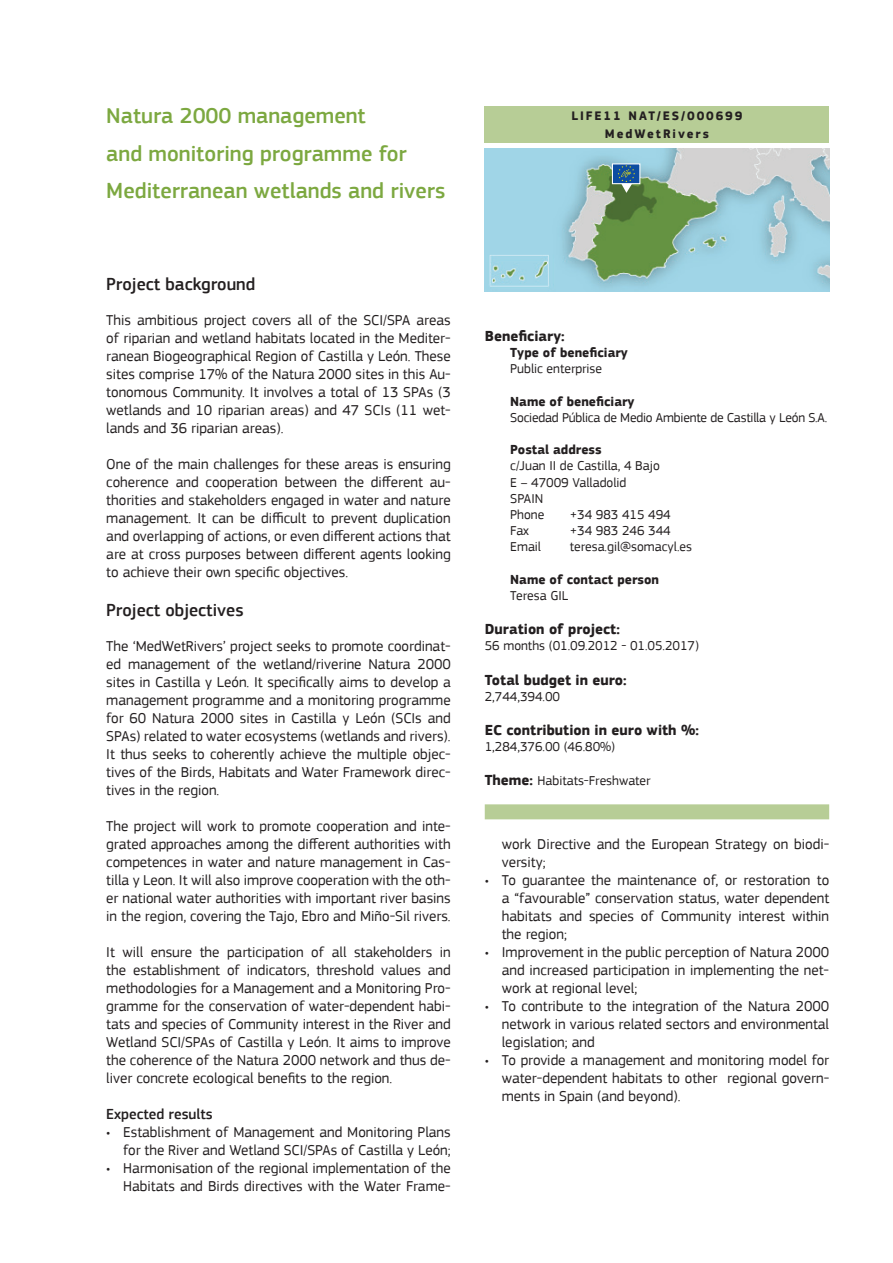
<style>
.page{position:relative;width:893px;height:1263px;background:#fff}
.page>*{position:absolute;margin:0;border:0;box-sizing:border-box;transform-origin:0 0}
.t1{font:500 22.5px/37.5px "PF Square Sans Pro";color:#7ca840}
.t2{font:500 18px "PF Square Sans Pro";color:#231f20}
.t3{font:15px/18px "PF Square Sans Pro";color:#231f20;text-align:justify}
.t4{font:700 15px "PF Square Sans Pro";color:#231f20}
.t5{font:500 15px "PF Square Sans Pro";color:#231f20}
.t6{font:13.5px/16.2px "PF Square Sans Pro";color:#231f20}
.t7{font:700 13.5px "PF Square Sans Pro";color:#231f20}
.t8{font:700 12.75px/18px "PF Square Sans Pro";letter-spacing:.15em;color:#231f20;text-align:center}
.s1{font-weight:700;font-size:15px}
</style>
<div class="page">
<svg style="left:484px;top:148px;width:346px;height:1px"></svg>
<img style="left:485px;top:149px;width:344px;height:142px">
<div style="left:485px;top:804px;width:344px;height:15px;background:#b7cd96"></div>
<div style="left:485px;top:106px;width:344px;height:37px;background:#b7cd96"></div>
<div style="left:612px;top:163px;width:28px;height:21px;background:#0d4da1;border:1px solid #fff"></div>
<svg style="left:618px;top:165px;width:17px;height:28px"></svg>
<h1 class="t1" style="left:106px;top:97px;width:341px">Natura 2000 management<br>and monitoring programme for<br>Mediterranean wetlands and rivers</h1>
<p class="t8" style="left:571px;top:107px;width:172px">LIFE11 NAT/ES/000699<br>MedWetRivers</p>
<p class="t2" style="left:106px;top:273px;width:151px">Project background</p>
<p class="t3" style="left:106px;top:311px;width:346px">This ambitious project covers all of the SCI/SPA areas of riparian and wetland habitats located in the Mediter&shy;ranean Biogeographical Region of Castilla y León. These sites comprise 17% of the Natura 2000 sites in this Au&shy;tonomous Community. It involves a total of 13 SPAs (3 wetlands and 10 riparian areas) and 47 SCIs (11 wet&shy;lands and 36 riparian areas).</p>
<p class="t3" style="left:106px;top:455px;width:346px">One of the main challenges for these areas is ensuring coherence and cooperation between the different au&shy;thorities and stakeholders engaged in water and nature management. It can be difficult to prevent duplication and overlapping of actions, or even different actions that are at cross purposes between different agents looking to achieve their own specific objectives.</p>
<p class="t2" style="left:106px;top:599px;width:139px">Project objectives</p>
<p class="t3" style="left:106px;top:637px;width:346px">The ‘MedWetRivers’ project seeks to promote coordinat&shy;ed management of the wetland/riverine Natura 2000 sites in Castilla y León. It specifically aims to develop a management programme and a monitoring programme for 60 Natura 2000 sites in Castilla y León (SCIs and SPAs) related to water ecosystems (wetlands and rivers).<br>It thus seeks to coherently achieve the multiple objec&shy;tives of the Birds, Habitats and Water Framework direc&shy;tives in the region.</p>
<p class="t3" style="left:106px;top:817px;width:346px">The project will work to promote cooperation and inte&shy;grated approaches among the different authorities with competences in water and nature management in Cas&shy;tilla y Leon. It will also improve cooperation with the oth&shy;er national water authorities with important river basins in the region, covering the Tajo, Ebro and Miño-Sil rivers.</p>
<p class="t3" style="left:106px;top:943px;width:346px">It will ensure the participation of all stakeholders in the establishment of indicators, threshold values and methodologies for a Management and a Monitoring Pro&shy;gramme for the conservation of water-dependent habi&shy;tats and species of Community interest in the River and Wetland SCI/SPAs of Castilla y León. It aims to improve the coherence of the Natura 2000 network and thus de&shy;liver concrete ecological benefits to the region.</p>
<p class="t5" style="left:106px;top:1105px;width:108px">Expected results</p>
<p class="t3" style="left:106px;top:1123px;width:346px;text-align:right">• Establishment of Management and Monitoring Plans for the River and Wetland SCI/SPAs of Castilla y León;</p>
<p class="t3" style="left:106px;top:1159px;width:346px;text-align:right">• Harmonisation of the regional implementation of the<br>Habitats and Birds directives with the Water Frame-</p>
<p class="t4" style="left:485px;top:327px;width:81px">Beneficiary:</p>
<p class="t7" style="left:510px;top:344px;width:119px">Type of beneficiary</p>
<p class="t6" style="left:510px;top:361px;width:93px">Public enterprise</p>
<p class="t7" style="left:510px;top:393px;width:126px">Name of beneficiary</p>
<p class="t6" style="left:510px;top:409px;width:319px">Sociedad Pública de Medio Ambiente de Castilla y León S.A.</p>
<p class="t7" style="left:510px;top:442px;width:93px">Postal address</p>
<p class="t6" style="left:510px;top:458px;width:151px">c/Juan II de Castilla, 4 Bajo<br>E – 47009 Valladolid<br>SPAIN<br>Phone</p>
<p class="t6" style="left:570px;top:507px;width:103px">+34 983 415 494</p>
<p class="t6" style="left:510px;top:523px;width:20px">Fax</p>
<p class="t6" style="left:570px;top:523px;width:103px">+34 983 246 344</p>
<p class="t6" style="left:510px;top:539px;width:32px">Email</p>
<p class="t6" style="left:570px;top:539px;width:124px">teresa.gil@somacyl.es</p>
<p class="t7" style="left:510px;top:571px;width:150px">Name of contact person</p>
<p class="t6" style="left:510px;top:588px;width:60px">Teresa GIL</p>
<p class="t4" style="left:485px;top:620px;width:137px">Duration of project:</p>
<p class="t6" style="left:485px;top:638px;width:216px">56 months (01.09.2012 - 01.05.2017)</p>
<p class="t4" style="left:485px;top:671px;width:143px">Total budget in euro:</p>
<p class="t6" style="left:485px;top:688px;width:77px">2,744,394.00</p>
<p class="t4" style="left:485px;top:721px;width:216px">EC contribution in euro with %:</p>
<p class="t6" style="left:485px;top:739px;width:132px">1,284,376.00 (46.80%)</p>
<p class="t6" style="left:485px;top:773px;width:167px"><span class="s1">Theme:</span> Habitats-Freshwater</p>
<p class="t3" style="left:502px;top:835px;width:329px">work Directive and the European Strategy on biodi&shy;versity;</p>
<p class="t3" style="left:502px;top:871px;width:329px;text-indent:-17px">• To guarantee the maintenance of, or restoration to a “favourable” conservation status, water dependent habitats and species of Community interest within the region;</p>
<p class="t3" style="left:502px;top:943px;width:329px;text-indent:-17px">• Improvement in the public perception of Natura 2000 and increased participation in implementing the net&shy;work at regional level;</p>
<p class="t3" style="left:502px;top:997px;width:329px;text-indent:-17px">• To contribute to the integration of the Natura 2000 network in various related sectors and environmental legislation; and</p>
<p class="t3" style="left:502px;top:1051px;width:329px;text-indent:-17px">• To provide a management and monitoring model for water-dependent habitats to other regional govern&shy;ments in Spain (and beyond).</p>
</div>
